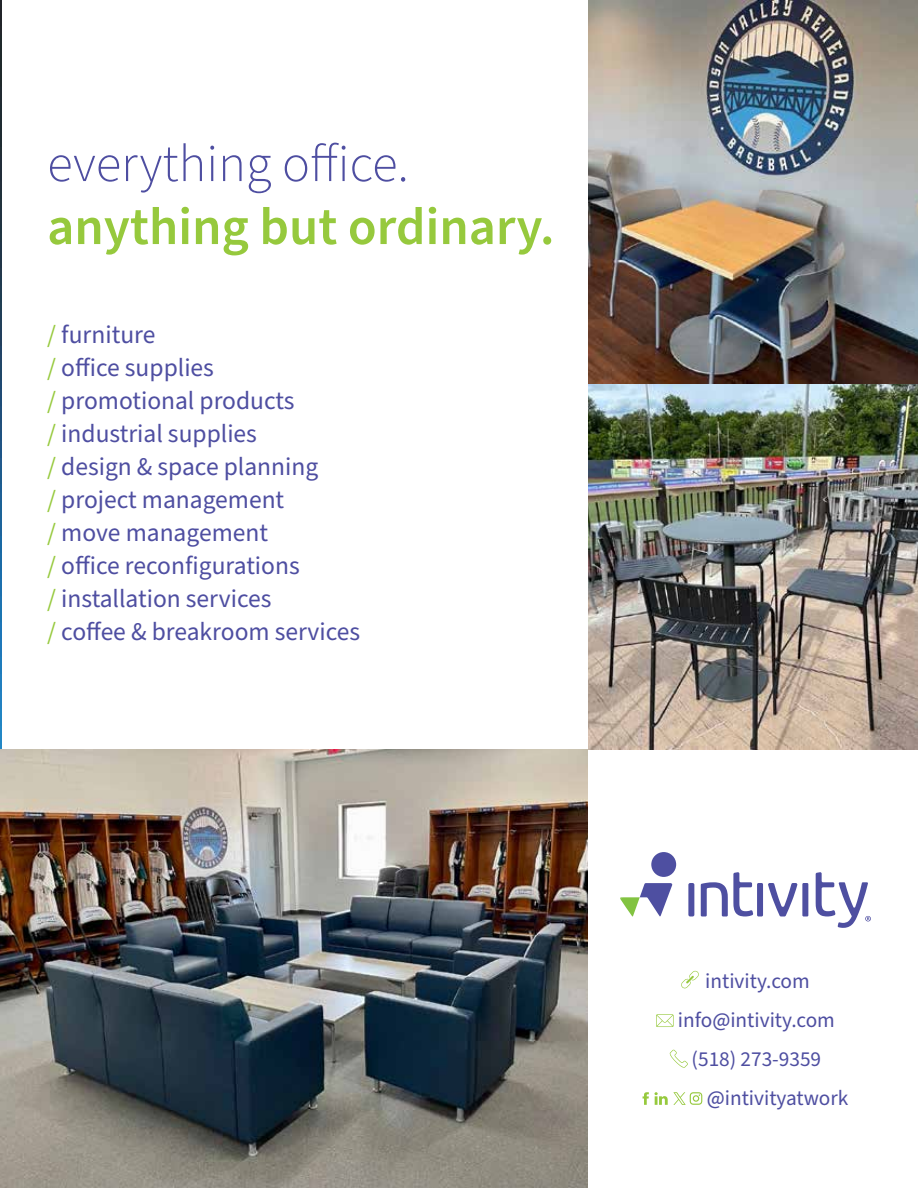
<style>
.page{position:relative;width:918px;height:1188px;background:#fff}
.page>*{position:absolute;margin:0;border:0;box-sizing:border-box;transform-origin:0 0}
.t1{font:600 52.5px "Source Sans Pro";color:#96c93d}
.t2{font:300 52.5px "Source Sans Pro";color:#4e4ea1}
.t3{font:25.5px/33px "Source Sans Pro";color:#4e4ea1}
.t4{font:21.3px "Source Sans Pro";color:#4e4ea1}
.s1{color:#96c93d}
</style>
<div class="page">
<img style="left:0;top:0;width:2px;height:750px">
<img style="left:0;top:750px;width:588px;height:438px">
<img style="left:588px;top:0;width:330px;height:750px">
<div style="left:688px;top:883px;width:6px;height:33px;background:#4e4fa1;border-radius:2px"></div>
<svg style="left:701px;top:872px;width:52px;height:44px"></svg>
<div style="left:757px;top:883px;width:6px;height:33px;background:#4e4fa1"></div>
<svg style="left:768px;top:883px;width:30px;height:33px"></svg>
<div style="left:802px;top:883px;width:6px;height:33px;background:#4e4fa1"></div>
<svg style="left:620px;top:883px;width:52px;height:34px"></svg>
<div style="left:651px;top:852px;width:25px;height:25px;background:#4e4fa1;border-radius:50%"></div>
<svg style="left:816px;top:872px;width:55px;height:56px"></svg>
<svg style="left:643px;top:1092px;width:6px;height:13px"></svg>
<svg style="left:655px;top:1092px;width:47px;height:13px"></svg>
<svg style="left:656px;top:1014px;width:18px;height:13px"></svg>
<svg style="left:681px;top:970px;width:18px;height:18px"></svg>
<svg style="left:670px;top:1050px;width:18px;height:18px"></svg>
<h1 class="t2" style="left:47px;top:129px;width:363px">everything office.</h1>
<h1 class="t1" style="left:47px;top:192px;width:509px">anything but ordinary.</h1>
<p class="t3" style="left:47px;top:318px;width:314px"><span class="s1">/</span> furniture<br><span class="s1">/</span> office supplies<br><span class="s1">/</span> promotional products<br><span class="s1">/</span> industrial supplies<br><span class="s1">/</span> design &amp; space planning<br><span class="s1">/</span> project management<br><span class="s1">/</span> move management<br><span class="s1">/</span> office reconfigurations<br><span class="s1">/</span> installation services<br><span class="s1">/</span> coffee &amp; breakroom services</p>
<p class="t4" style="left:705px;top:967px;width:106px">intivity.com</p>
<p class="t4" style="left:678px;top:1006px;width:158px">info@intivity.com</p>
<p class="t4" style="left:692px;top:1044px;width:131px">(518) 273-9359</p>
<p class="t4" style="left:707px;top:1084px;width:143px">@intivityatwork</p>
</div>
